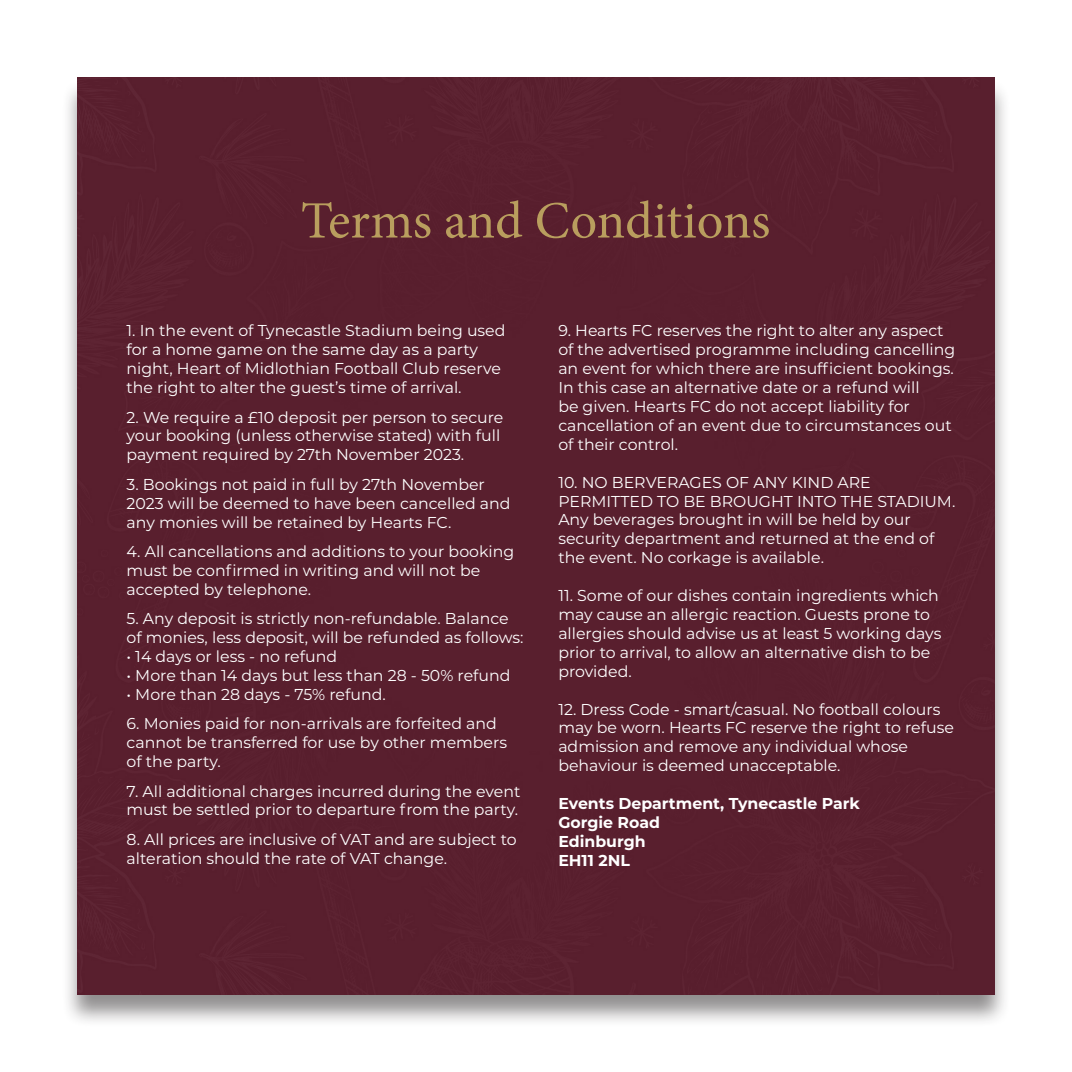
<style>
.page{position:relative;width:1072px;height:1072px;background:#fff}
.page>*{position:absolute;margin:0;border:0;box-sizing:border-box;transform-origin:0 0}
.t1{font:52.5px "Minion Pro";letter-spacing:-.005em;color:#b99e5e}
.t2{font:15.75px/18.9px "Montserrat";color:#fff}
.t3{font:700 15.75px "Montserrat";color:#fff}
</style>
<div class="page">
<div style="left:61px;top:78px;width:949px;height:949px;background:#231f20;opacity:.5"></div>
<div style="left:78px;top:78px;width:916px;height:916px;background:#591f2e"></div>
<p class="t1" style="left:301px;top:185px;width:471px">Terms and Conditions</p>
<p class="t2" style="left:126px;top:321px;width:380px">1. In the event of Tynecastle Stadium being used for a home game on the same day as a party night, Heart of Midlothian Football Club reserve the right to alter the guest’s time of arrival.</p>
<p class="t2" style="left:126px;top:407px;width:378px">2. We require a £10 deposit per person to secure your booking (unless otherwise stated) with full payment required by 27th November 2023.</p>
<p class="t2" style="left:126px;top:474px;width:385px">3. Bookings not paid in full by 27th November<br>2023 will be deemed to have been cancelled and any monies will be retained by Hearts FC.</p>
<p class="t2" style="left:126px;top:541px;width:389px">4. All cancellations and additions to your booking must be confirmed in writing and will not be accepted by telephone.</p>
<p class="t2" style="left:126px;top:608px;width:398px">5. Any deposit is strictly non-refundable. Balance of monies, less deposit, will be refunded as follows:</p>
<p class="t2" style="left:126px;top:646px;width:212px">• 14 days or less - no refund</p>
<p class="t2" style="left:126px;top:665px;width:385px">• More than 14 days but less than 28 - 50% refund</p>
<p class="t2" style="left:126px;top:684px;width:261px">• More than 28 days - 75% refund.</p>
<p class="t2" style="left:126px;top:713px;width:382px">6. Monies paid for non-arrivals are forfeited and cannot be transferred for use by other members of the party.</p>
<p class="t2" style="left:126px;top:781px;width:395px">7. All additional charges incurred during the event must be settled prior to departure from the party.</p>
<p class="t2" style="left:126px;top:829px;width:391px">8. All prices are inclusive of VAT and are subject to alteration should the rate of VAT change.</p>
<p class="t2" style="left:558px;top:321px;width:398px">9. Hearts FC reserves the right to alter any aspect of the advertised programme including cancelling an event for which there are insufficient bookings.<br>In this case an alternative date or a refund will<br>be given. Hearts FC do not accept liability for cancellation of an event due to circumstances out of their control.</p>
<p class="t2" style="left:558px;top:472px;width:398px">10. NO BERVERAGES OF ANY KIND ARE PERMITTED TO BE BROUGHT INTO THE STADIUM.<br>Any beverages brought in will be held by our security department and returned at the end of the event. No corkage is available.</p>
<p class="t2" style="left:558px;top:585px;width:384px">11. Some of our dishes contain ingredients which may cause an allergic reaction. Guests prone to allergies should advise us at least 5 working days prior to arrival, to allow an alternative dish to be provided.</p>
<p class="t2" style="left:558px;top:699px;width:397px">12. Dress Code - smart/casual. No football colours may be worn. Hearts FC reserve the right to refuse admission and remove any individual whose behaviour is deemed unacceptable.</p>
<p class="t3" style="left:558px;top:792px;width:303px">Events Department, Tynecastle Park</p>
<p class="t3" style="left:558px;top:811px;width:103px">Gorgie Road</p>
<p class="t3" style="left:558px;top:830px;width:89px">Edinburgh</p>
<p class="t3" style="left:558px;top:848px;width:73px">EH11 2NL</p>
</div>
